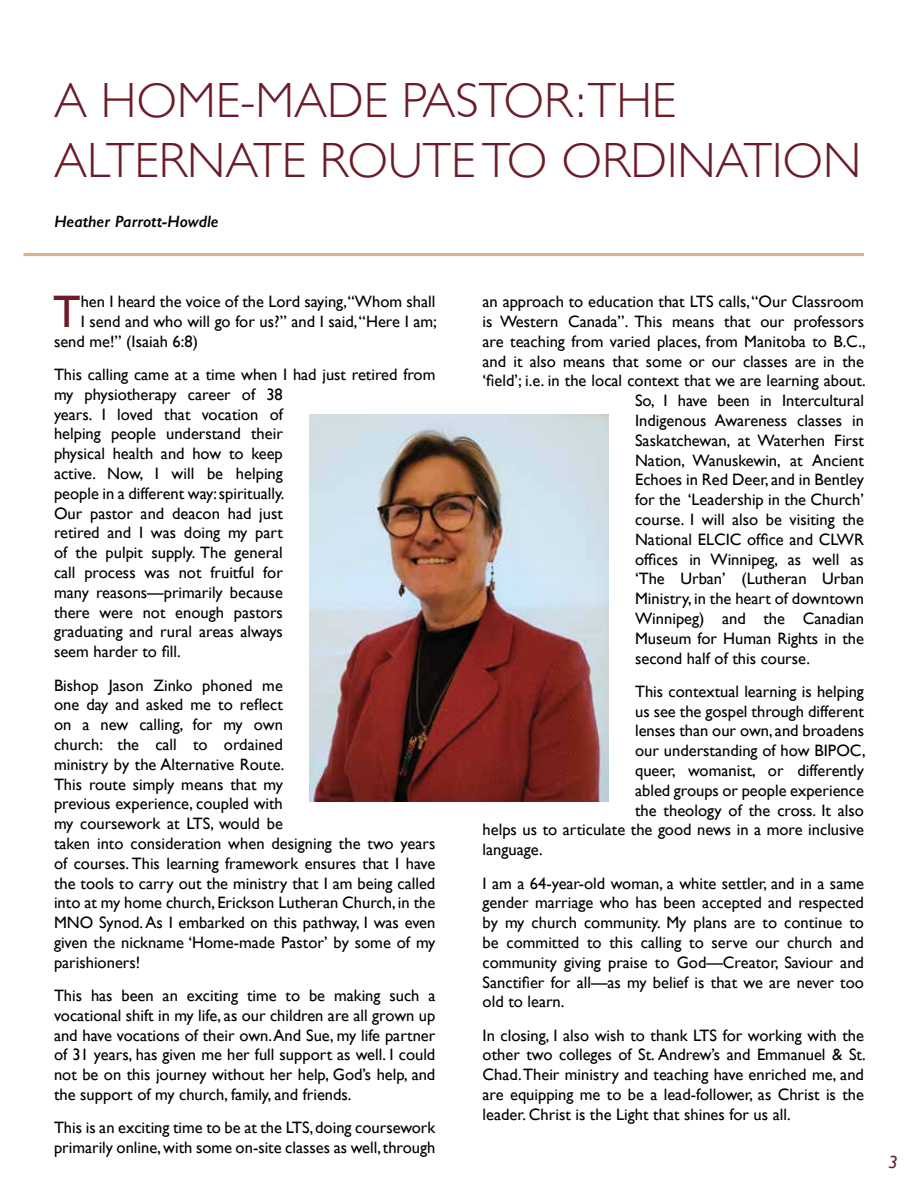
<style>
.page{position:relative;width:918px;height:1188px;background:#fff}
.page>*{position:absolute;margin:0;border:0;box-sizing:border-box;transform-origin:0 0}
.t1{font:300 49.5px/60px "Gill Sans";color:#6c1b28}
.t2{font:45.6px "Gill Sans";color:#6c1b28}
.t3{font:italic 18px "Gill Sans";color:#6c1b28}
.t4{font:16.5px/19.8px "Gill Sans";color:#000}
.t5{font:italic 600 16.5px "Gill Sans";color:#000}
</style>
<div class="page">
<hr style="left:25px;top:253px;width:837px;height:3px;background:#d6b18f">
<img style="left:310px;top:415px;width:298px;height:387px">
<h1 class="t1" style="left:54px;top:68px;width:809px">A HOME-MADE PASTOR:THE<br>ALTERNATE ROUTE TO ORDINATION</h1>
<p class="t5" style="left:54px;top:212px;width:166px">Heather Parrott-Howdle</p>
<h2 class="t2" style="left:53px;top:285px;width:29px">T</h2>
<p class="t4" style="left:81px;top:292px;width:356px">hen I heard the voice of the Lord saying,“Whom shall</p>
<p class="t4" style="left:81px;top:311px;width:358px">I send and who will go for us?” and I said, “Here I am;</p>
<p class="t4" style="left:54px;top:331px;width:146px">send me!” (Isaiah 6:8)</p>
<p class="t4" style="left:54px;top:364px;width:383px">This calling came at a time when I had just retired from my physiotherapy career of 38<br>years. I loved that vocation of<br>helping people understand their<br>physical health and how to keep<br>active. Now, I will be helping<br>people in a different way: spiritually.<br>Our pastor and deacon had just<br>retired and I was doing my part<br>of the pulpit supply. The general<br>call process was not fruitful for<br>many reasons—primarily because<br>there were not enough pastors<br>graduating and rural areas always<br>seem harder to fill.</p>
<p class="t4" style="left:54px;top:675px;width:383px">Bishop Jason Zinko phoned me<br>one day and asked me to reflect<br>on a new calling, for my own<br>church: the call to ordained<br>ministry by the Alternative Route.<br>This route simply means that my<br>previous experience, coupled with<br>my coursework at LTS, would be<br>taken into consideration when designing the two years of courses. This learning framework ensures that I have the tools to carry out the ministry that I am being called into at my home church, Erickson Lutheran Church, in the MNO Synod. As I embarked on this pathway, I was even given the nickname ‘Home-made Pastor’ by some of my parishioners!</p>
<p class="t4" style="left:54px;top:985px;width:383px;text-align:justify">This has been an exciting time to be making such a vocational shift in my life, as our children are all grown up and have vocations of their own. And Sue, my life partner of 31 years, has given me her full support as well. I could not be on this journey without her help, God’s help, and the support of my church, family, and friends.</p>
<p class="t4" style="left:54px;top:1118px;width:383px">This is an exciting time to be at the LTS, doing coursework primarily online, with some on-site classes as well, through</p>
<p class="t4" style="left:483px;top:292px;width:383px">an approach to education that LTS calls, “Our Classroom</p>
<p class="t4" style="left:483px;top:311px;width:383px">is Western Canada”. This means that our professors</p>
<p class="t4" style="left:483px;top:331px;width:385px">are teaching from varied places, from Manitoba to B.C.,</p>
<p class="t4" style="left:483px;top:351px;width:383px">and it also means that some or our classes are in the</p>
<p class="t4" style="left:483px;top:371px;width:385px">‘field’; i.e. in the local context that we are learning about.</p>
<p class="t4" style="left:635px;top:391px;width:230px">So, I have been in Intercultural</p>
<p class="t4" style="left:635px;top:410px;width:230px">Indigenous Awareness classes in</p>
<p class="t4" style="left:635px;top:430px;width:230px">Saskatchewan, at Waterhen First</p>
<p class="t4" style="left:635px;top:450px;width:230px">Nation, Wanuskewin, at Ancient</p>
<p class="t4" style="left:635px;top:470px;width:230px">Echoes in Red Deer, and in Bentley</p>
<p class="t4" style="left:635px;top:490px;width:230px">for the ‘Leadership in the Church’</p>
<p class="t4" style="left:635px;top:509px;width:230px">course. I will also be visiting the</p>
<p class="t4" style="left:635px;top:529px;width:230px">National ELCIC office and CLWR</p>
<p class="t4" style="left:635px;top:549px;width:230px">offices in Winnipeg, as well as</p>
<p class="t4" style="left:635px;top:569px;width:230px">‘The Urban’ (Lutheran Urban</p>
<p class="t4" style="left:635px;top:589px;width:230px">Ministry, in the heart of downtown</p>
<p class="t4" style="left:635px;top:608px;width:230px">Winnipeg) and the Canadian</p>
<p class="t4" style="left:635px;top:628px;width:230px">Museum for Human Rights in the</p>
<p class="t4" style="left:635px;top:648px;width:176px">second half of this course.</p>
<p class="t4" style="left:635px;top:681px;width:230px">This contextual learning is helping</p>
<p class="t4" style="left:635px;top:701px;width:230px">us see the gospel through different</p>
<p class="t4" style="left:635px;top:721px;width:230px">lenses than our own, and broadens</p>
<p class="t4" style="left:635px;top:741px;width:232px">our understanding of how BIPOC,</p>
<p class="t4" style="left:635px;top:760px;width:230px">queer, womanist, or differently</p>
<p class="t4" style="left:635px;top:780px;width:230px">abled groups or people experience</p>
<p class="t4" style="left:635px;top:800px;width:230px">the theology of the cross. It also</p>
<p class="t4" style="left:483px;top:820px;width:383px">helps us to articulate the good news in a more inclusive</p>
<p class="t4" style="left:483px;top:840px;width:62px">language.</p>
<p class="t4" style="left:483px;top:873px;width:383px;text-align:justify">I am a 64-year-old woman, a white settler, and in a same gender marriage who has been accepted and respected by my church community. My plans are to continue to be committed to this calling to serve our church and community giving praise to God—Creator, Saviour and Sanctifier for all—as my belief is that we are never too old to learn.</p>
<p class="t4" style="left:483px;top:1025px;width:385px;text-align:justify">In closing, I also wish to thank LTS for working with the other two colleges of St. Andrew’s and Emmanuel &amp; St.<br>Chad. Their ministry and teaching have enriched me, and are equipping me to be a lead-follower, as Christ is the leader. Christ is the Light that shines for us all.</p>
<p class="t3" style="left:888px;top:1151px;width:11px">3</p>
</div>
